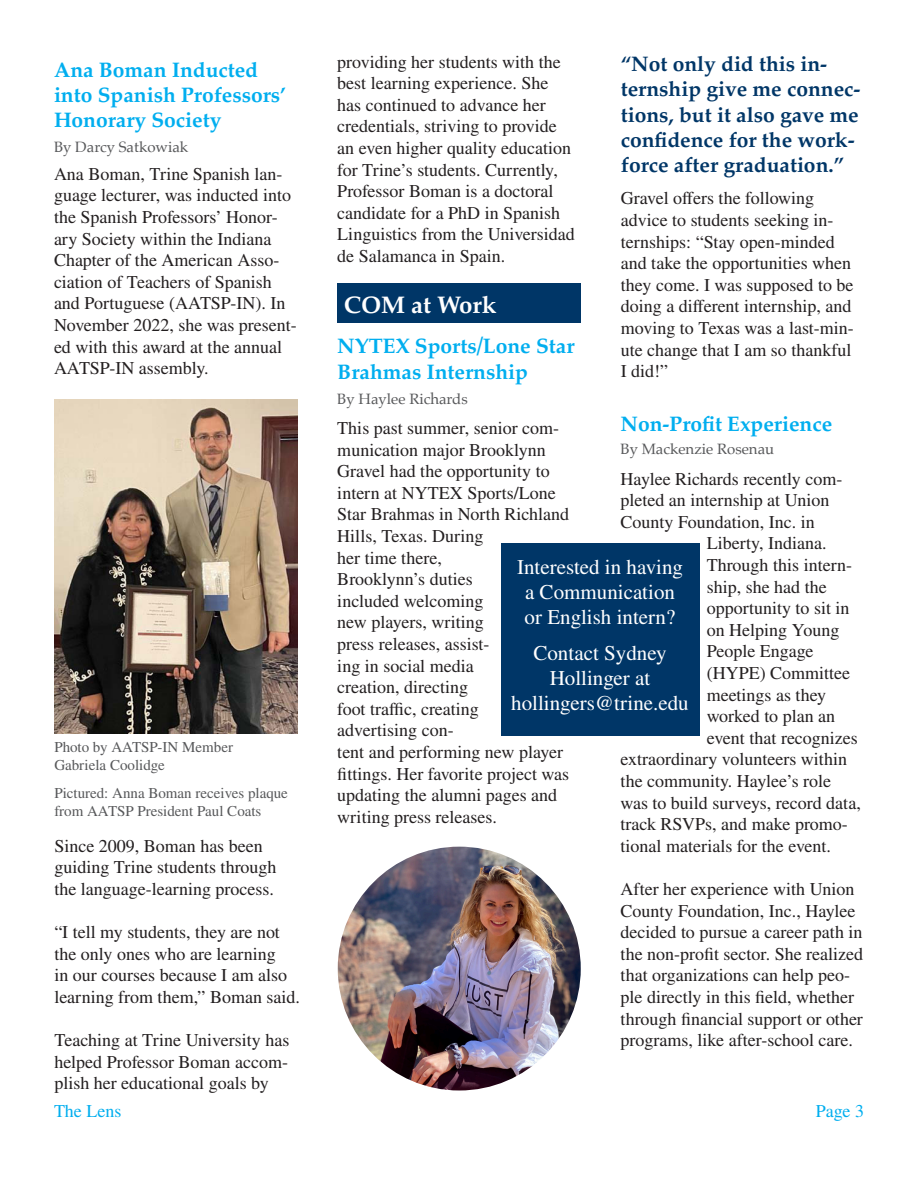
<style>
.page{position:relative;width:918px;height:1188px;background:#fff}
.page>*{position:absolute;margin:0;border:0;box-sizing:border-box;transform-origin:0 0}
.t1{font:700 24px "Palatino";color:#fff}
.t2{font:700 21px/25.2px "Palatino";color:#00aeef}
.t3{font:700 21px/25.2px "Palatino";color:#003667}
.t4{font:21px/25.2px "STIX General";color:#fff;text-align:center}
.t5{font:18px/21.6px "STIX General";color:#231f20}
.t6{font:18px "STIX General";color:#00aeef}
.t7{font:15px/18px "STIX General";color:#57585a}
.t8{font:15px "Palatino";color:#57585a}
</style>
<div class="page">
<img style="left:54px;top:400px;width:243px;height:334px">
<div style="left:338px;top:283px;width:243px;height:40px;background:#003667"></div>
<div style="left:502px;top:543px;width:198px;height:192px;background:#003667"></div>
<img style="left:338px;top:847px;width:243px;height:243px;border-radius:122px">
<p class="t2" style="left:54px;top:56px;width:234px">Ana Boman Inducted into Spanish Professors’<br>Honorary Society</p>
<p class="t8" style="left:54px;top:134px;width:136px">By Darcy Satkowiak</p>
<p class="t5" style="left:54px;top:164px;width:244px">Ana Boman, Trine Spanish lan&shy;guage lecturer, was inducted into the Spanish Professors’ Honor&shy;ary Society within the Indiana<br>Chapter of the American Asso&shy;ciation of Teachers of Spanish and Portuguese (AATSP-IN). In<br>November 2022, she was present&shy;ed with this award at the annual<br>AATSP-IN assembly.</p>
<p class="t7" style="left:54px;top:738px;width:180px">Photo by AATSP-IN Member</p>
<p class="t7" style="left:54px;top:756px;width:112px">Gabriela Coolidge</p>
<p class="t7" style="left:54px;top:785px;width:235px">Pictured: Anna Boman receives plaque from AATSP President Paul Coats</p>
<p class="t5" style="left:54px;top:836px;width:224px">Since 2009, Boman has been guiding Trine students through the language-learning process.</p>
<p class="t5" style="left:54px;top:922px;width:247px">“I tell my students, they are not the only ones who are learning<br>in our courses because I am also learning from them,” Boman said.</p>
<p class="t5" style="left:54px;top:1030px;width:237px;text-align:justify">Teaching at Trine University has helped Professor Boman accom&shy;plish her educational goals by</p>
<p class="t5" style="left:337px;top:51px;width:239px">providing her students with the best learning experience. She has continued to advance her credentials, striving to provide an even higher quality education for Trine’s students. Currently,<br>Professor Boman is a doctoral candidate for a PhD in Spanish<br>Linguistics from the Universidad de Salamanca in Spain.</p>
<p class="t1" style="left:344px;top:284px;width:154px">COM at Work</p>
<p class="t2" style="left:337px;top:333px;width:239px">NYTEX Sports/Lone Star<br>Brahmas Internship</p>
<p class="t8" style="left:337px;top:386px;width:132px">By Haylee Richards</p>
<p class="t3" style="left:621px;top:51px;width:241px">“Not only did this in&shy;ternship give me connec&shy;tions, but it also gave me confidence for the work&shy;force after graduation.”</p>
<p class="t5" style="left:621px;top:188px;width:235px">Gravel offers the following advice to students seeking in&shy;ternships: “Stay open-minded and take the opportunities when they come. I was supposed to be doing a different internship, and moving to Texas was a last-min&shy;ute change that I am so thankful<br>I did!”</p>
<p class="t5" style="left:337px;top:418px;width:223px">This past summer, senior com-</p>
<p class="t2" style="left:621px;top:410px;width:213px">Non-Profit Experience</p>
<p class="t5" style="left:337px;top:440px;width:214px">munication major Brooklynn<br>Gravel had the opportunity to</p>
<p class="t5" style="left:337px;top:483px;width:233px">intern at NYTEX Sports/Lone<br>Star Brahmas in North Richland<br>Hills, Texas. During<br>her time there,<br>Brooklynn’s duties<br>included welcoming<br>new players, writing<br>press releases, assist-<br>ing in social media<br>creation, directing<br>foot traffic, creating<br>advertising con-<br>tent and performing new player fittings. Her favorite project was updating the alumni pages and writing press releases.</p>
<p class="t8" style="left:621px;top:436px;width:155px">By Mackenzie Rosenau</p>
<p class="t5" style="left:621px;top:469px;width:223px">Haylee Richards recently com-</p>
<p class="t5" style="left:621px;top:490px;width:210px">pleted an internship at Union</p>
<p class="t5" style="left:621px;top:512px;width:196px">County Foundation, Inc. in</p>
<p class="t5" style="left:707px;top:533px;width:121px">Liberty, Indiana.</p>
<p class="t5" style="left:707px;top:555px;width:147px">Through this intern-</p>
<p class="t5" style="left:707px;top:577px;width:122px">ship, she had the</p>
<p class="t5" style="left:707px;top:598px;width:144px">opportunity to sit in</p>
<p class="t5" style="left:707px;top:620px;width:134px">on Helping Young</p>
<p class="t5" style="left:707px;top:641px;width:108px">People Engage</p>
<p class="t5" style="left:707px;top:663px;width:145px">(HYPE) Committee</p>
<p class="t5" style="left:707px;top:685px;width:121px">meetings as they</p>
<p class="t5" style="left:707px;top:706px;width:130px">worked to plan an</p>
<p class="t5" style="left:707px;top:728px;width:153px">event that recognizes</p>
<p class="t5" style="left:621px;top:749px;width:228px">extraordinary volunteers within</p>
<p class="t5" style="left:621px;top:771px;width:212px">the community. Haylee’s role</p>
<p class="t5" style="left:621px;top:793px;width:242px">was to build surveys, record data,</p>
<p class="t5" style="left:621px;top:814px;width:229px">track RSVPs, and make promo-</p>
<p class="t5" style="left:621px;top:836px;width:212px">tional materials for the event.</p>
<p class="t5" style="left:621px;top:879px;width:244px">After her experience with Union County Foundation, Inc., Haylee decided to pursue a career path in the non-profit sector. She realized that organizations can help peo&shy;ple directly in this field, whether through financial support or other programs, like after-school care.</p>
<p class="t4" style="left:517px;top:555px;width:167px">Interested in having</p>
<p class="t4" style="left:525px;top:580px;width:151px">a Communication</p>
<p class="t4" style="left:525px;top:605px;width:152px">or English intern?</p>
<p class="t4" style="left:533px;top:641px;width:135px">Contact Sydney<br>Hollinger at</p>
<p class="t4" style="left:511px;top:692px;width:179px">hollingers@trine.edu</p>
<p class="t6" style="left:54px;top:1099px;width:69px">The Lens</p>
<p class="t6" style="left:816px;top:1099px;width:50px">Page 3</p>
</div>
